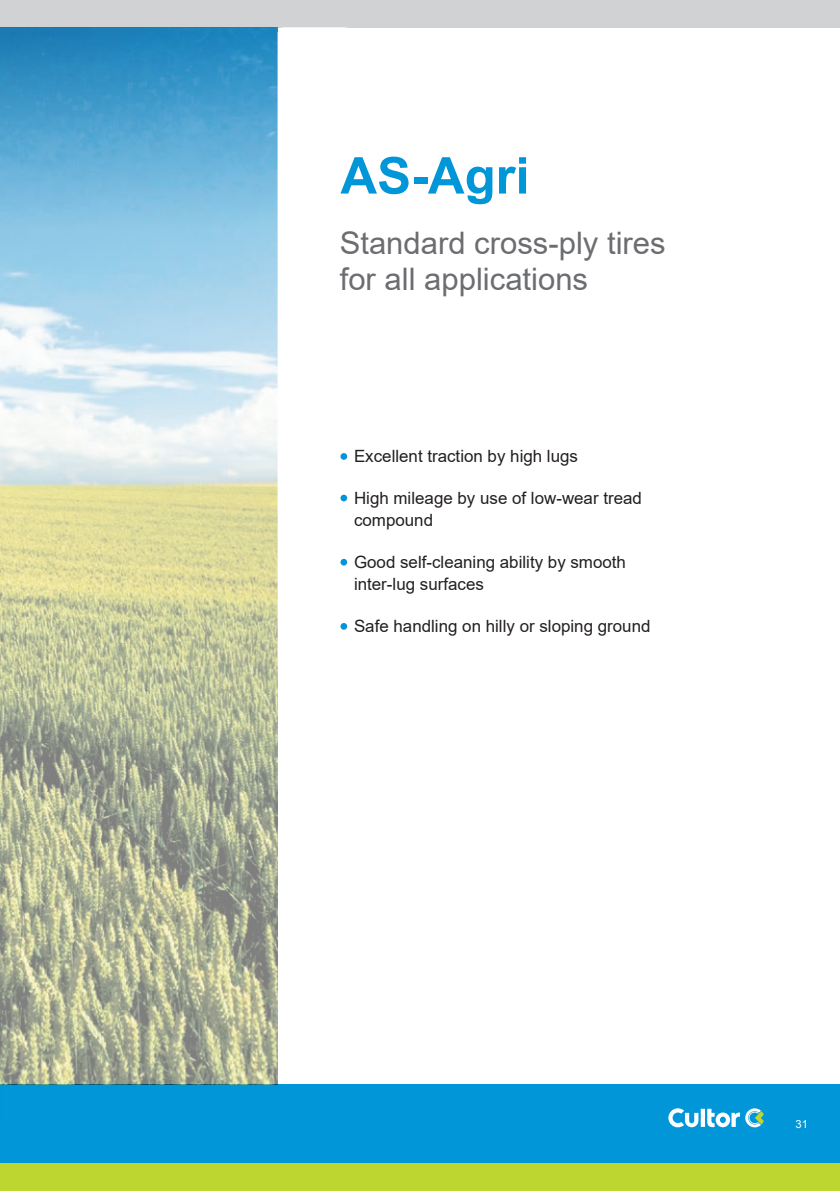
<style>
.page{position:relative;width:840px;height:1191px;background:#fff}
.page>*{position:absolute;margin:0;border:0;box-sizing:border-box;transform-origin:0 0}
.t1{font:700 50.8px "Arial";color:#0196d7}
.t2{font:31px/36.6px "Arial";color:#6c6d70}
.t3{font:17px/22.6px "Arial";color:#231f20}
.t4{font:11.2px "Arial";color:#fff}
</style>
<div class="page">
<div style="left:0;top:0;width:839px;height:27px;background:#d1d2d4"></div>
<div style="left:0;top:1084px;width:839px;height:79px;background:#0196d7"></div>
<div style="left:0;top:1163px;width:839px;height:28px;background:#bed630"></div>
<svg style="left:668px;top:1108px;width:95px;height:19px"></svg>
<img style="left:0;top:27px;width:277px;height:1057px">
<img style="left:0;top:1034px;width:2px;height:51px">
<div style="left:340px;top:453px;width:7px;height:7px;background:#0196d7;border-radius:50%"></div>
<div style="left:340px;top:495px;width:7px;height:6px;background:#0196d7;border-radius:50%"></div>
<div style="left:340px;top:559px;width:7px;height:6px;background:#0196d7;border-radius:50%"></div>
<div style="left:340px;top:623px;width:7px;height:6px;background:#0196d7;border-radius:50%"></div>
<h1 class="t1" style="left:340px;top:140px;width:190px">AS-Agri</h1>
<h2 class="t2" style="left:339px;top:224px;width:327px">Standard cross-ply tires for all applications</h2>
<p class="t3" style="left:354px;top:444px;width:225px">Excellent traction by high lugs</p>
<p class="t3" style="left:354px;top:486px;width:289px">High mileage by use of low-wear tread compound</p>
<p class="t3" style="left:354px;top:550px;width:273px">Good self-cleaning ability by smooth inter-lug surfaces</p>
<p class="t3" style="left:354px;top:614px;width:298px">Safe handling on hilly or sloping ground</p>
<p class="t4" style="left:795px;top:1116px;width:14px">31</p>
</div>
